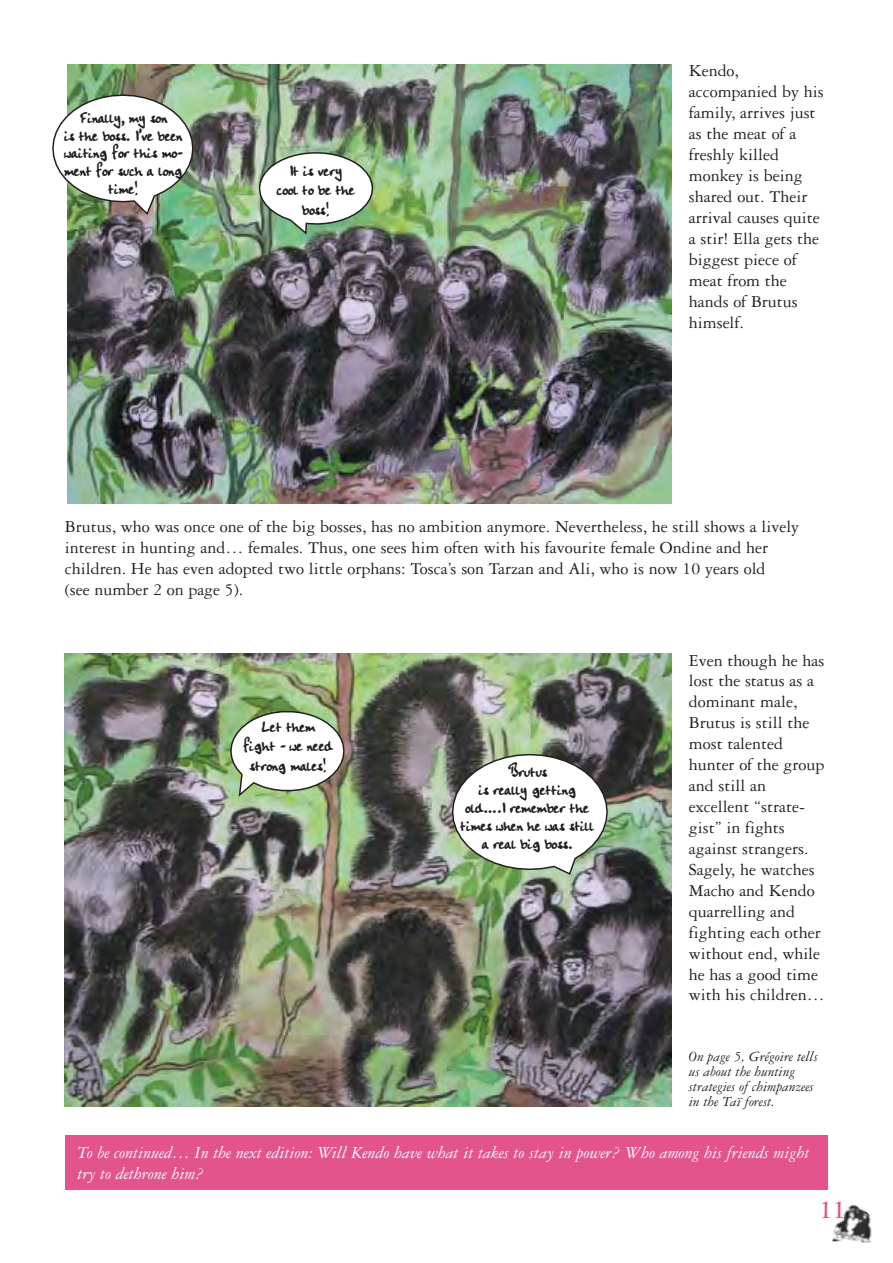
<style>
.page{position:relative;width:893px;height:1263px;background:#fff}
.page>*{position:absolute;margin:0;border:0;box-sizing:border-box;transform-origin:0 0}
.t1{font:700 26.85px "Garamond Three";color:#e2548b}
.t2{font:18px/21px "Garamond Three";color:#231f20}
.t3{font:18px/18px "Handwriting Plain 00";color:#231f20;text-align:center}
.t4{font:italic 18px/21px "Garamond Three";color:#fff}
.t5{font:italic 15px/15px "Garamond Three";color:#231f20}
</style>
<div class="page">
<img style="left:832px;top:1204px;width:40px;height:39px">
<img style="left:67px;top:65px;width:605px;height:438px">
<svg style="left:52px;top:94px;width:142px;height:121px"></svg>
<svg style="left:259px;top:147px;width:114px;height:88px"></svg>
<img style="left:65px;top:654px;width:607px;height:452px">
<svg style="left:230px;top:706px;width:115px;height:91px"></svg>
<svg style="left:452px;top:754px;width:156px;height:121px"></svg>
<div style="left:65px;top:1135px;width:763px;height:55px;background:#e2548b"></div>
<p class="t3" style="left:64px;top:107px;width:120px">Finally, my son<br>is the boss. I’ve been waiting for this mo&shy;ment for such a long time!</p>
<p class="t3" style="left:277px;top:160px;width:79px;line-height:19.5px">It is very cool to be the boss!</p>
<p class="t2" style="left:689px;top:62px;width:136px">Kendo, accompanied by his family, arrives just as the meat of a freshly killed monkey is being shared out. Their arrival causes quite a stir! Ella gets the biggest piece of meat from the hands of Brutus himself.</p>
<p class="t2" style="left:65px;top:518px;width:736px">Brutus, who was once one of the big bosses, has no ambition anymore. Nevertheless, he still shows a lively interest in hunting and… females. Thus, one sees him often with his favourite female Ondine and her children. He has even adopted two little orphans: Tosca’s son Tarzan and Ali, who is now 10 years old<br>(see number 2 on page 5).</p>
<p class="t3" style="left:243px;top:716px;width:91px;line-height:19.5px">Let them fight - we need strong males!</p>
<p class="t3" style="left:461px;top:762px;width:135px">Brutus<br>is really getting old….I remember the times when he was still a real big boss.</p>
<p class="t2" style="left:689px;top:651px;width:137px">Even though he has lost the status as a dominant male,<br>Brutus is still the most talented hunter of the group and still an excellent “strate&shy;gist” in fights against strangers.<br>Sagely, he watches<br>Macho and Kendo quarrelling and fighting each other without end, while he has a good time with his children…</p>
<p class="t5" style="left:689px;top:1050px;width:131px">On page 5, Grégoire tells us about the hunting strategies of chimpanzees in the Taï forest.</p>
<p class="t4" style="left:78px;top:1143px;width:733px">To be continued… In the next edition: Will Kendo have what it takes to stay in power? Who among his friends might try to dethrone him?</p>
<h1 class="t1" style="left:819px;top:1200px;width:28px">11</h1>
</div>
